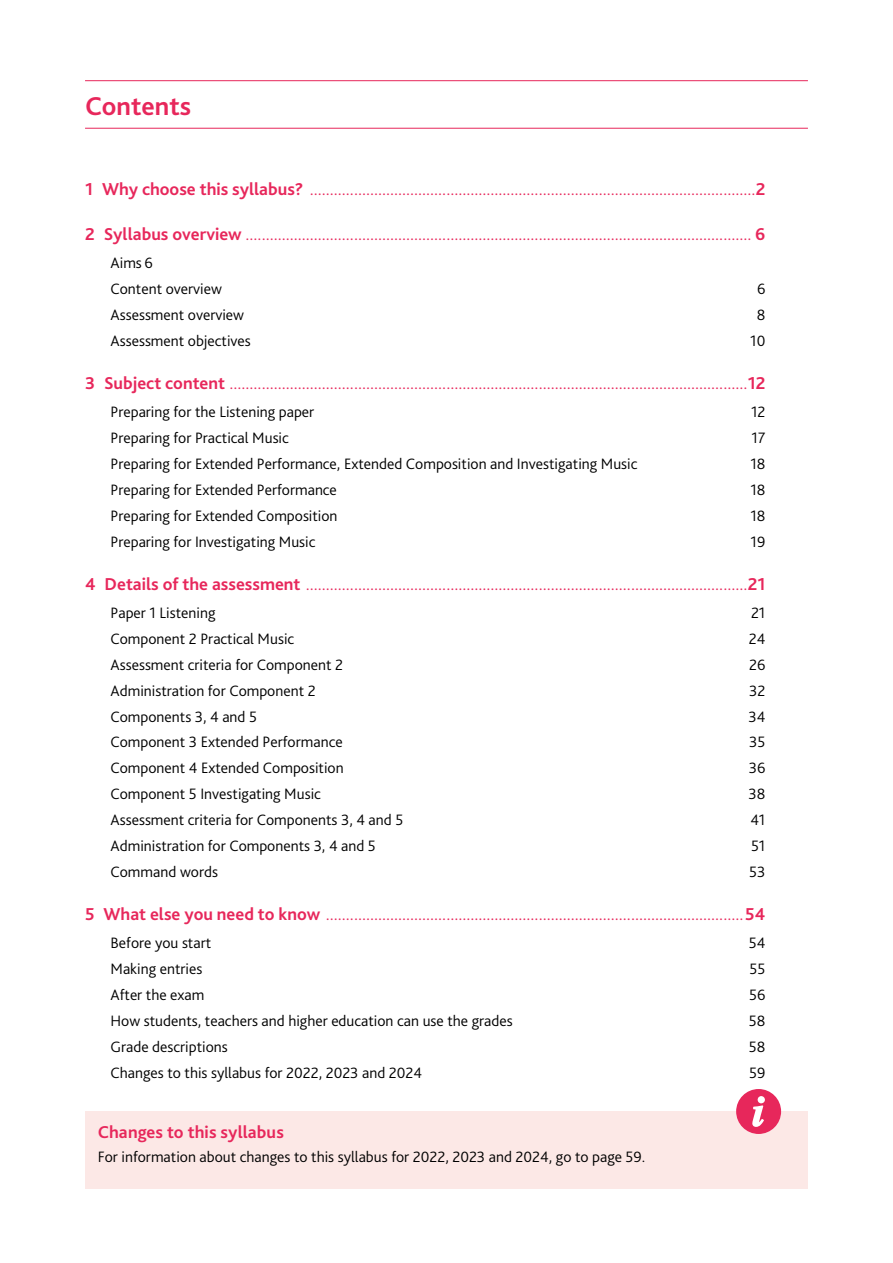
<style>
.page{position:relative;width:893px;height:1263px;background:#fff}
.page>*{position:absolute;margin:0;border:0;box-sizing:border-box;transform-origin:0 0}
.t1{font:700 27px "Bliss Pro";color:#e7275b}
.t2{font:300 18px "Bliss Pro";color:#e7275b}
.t3{font:700 18px "Bliss Pro";letter-spacing:.005em;color:#e7275b}
.t4{font:300 15.75px/26px "Bliss Pro";color:#000}
.s1{font-weight:700}
</style>
<div class="page">
<hr style="left:85px;top:80px;width:723px;height:1px;background:#e7275b">
<hr style="left:85px;top:128px;width:723px;height:1px;background:#e7275b">
<div style="left:85px;top:1111px;width:723px;height:78px;background:#fce8e6"></div>
<svg style="left:736px;top:1089px;width:45px;height:45px"></svg>
<h1 class="t1" style="left:85px;top:89px;width:108px">Contents</h1>
<p class="t2" style="left:85px;top:177px;width:682px"><span class="s1">1 Why choose this syllabus?</span> ...............................................................................................................<span class="s1">2</span></p>
<p class="t2" style="left:85px;top:223px;width:682px"><span class="s1">2 Syllabus overview</span> .............................................................................................................................. <span class="s1">6</span></p>
<p class="t4" style="left:111px;top:250px;width:113px">Aims 6<br>Content overview</p>
<p class="t4" style="left:757px;top:276px;width:10px">6</p>
<p class="t4" style="left:111px;top:302px;width:135px">Assessment overview</p>
<p class="t4" style="left:757px;top:302px;width:10px">8</p>
<p class="t4" style="left:111px;top:328px;width:142px">Assessment objectives</p>
<p class="t4" style="left:750px;top:328px;width:17px">10</p>
<p class="t2" style="left:85px;top:372px;width:682px"><span class="s1">3 Subject content</span> .................................................................................................................................<span class="s1">12</span></p>
<p class="t4" style="left:111px;top:399px;width:205px">Preparing for the Listening paper</p>
<p class="t4" style="left:751px;top:399px;width:16px">12</p>
<p class="t4" style="left:111px;top:425px;width:180px">Preparing for Practical Music</p>
<p class="t4" style="left:752px;top:425px;width:15px">17</p>
<p class="t4" style="left:111px;top:451px;width:528px">Preparing for Extended Performance, Extended Composition and Investigating Music</p>
<p class="t4" style="left:750px;top:451px;width:17px">18</p>
<p class="t4" style="left:111px;top:477px;width:228px">Preparing for Extended Performance</p>
<p class="t4" style="left:750px;top:477px;width:17px">18</p>
<p class="t4" style="left:111px;top:502px;width:229px">Preparing for Extended Composition</p>
<p class="t4" style="left:750px;top:502px;width:17px">18</p>
<p class="t4" style="left:111px;top:528px;width:206px">Preparing for Investigating Music</p>
<p class="t4" style="left:751px;top:528px;width:16px">19</p>
<p class="t2" style="left:85px;top:573px;width:682px"><span class="s1">4 Details of the assessment</span> ..............................................................................................................<span class="s1">21</span></p>
<p class="t4" style="left:111px;top:600px;width:106px">Paper 1 Listening</p>
<p class="t4" style="left:751px;top:600px;width:16px">21</p>
<p class="t4" style="left:111px;top:626px;width:185px">Component 2 Practical Music</p>
<p class="t4" style="left:749px;top:626px;width:18px">24</p>
<p class="t4" style="left:111px;top:651px;width:234px">Assessment criteria for Component 2</p>
<p class="t4" style="left:749px;top:651px;width:18px">26</p>
<p class="t4" style="left:111px;top:677px;width:207px">Administration for Component 2</p>
<p class="t4" style="left:749px;top:677px;width:18px">32</p>
<p class="t4" style="left:111px;top:703px;width:148px">Components 3, 4 and 5</p>
<p class="t4" style="left:748px;top:703px;width:18px">34</p>
<p class="t4" style="left:111px;top:729px;width:234px">Component 3 Extended Performance</p>
<p class="t4" style="left:749px;top:729px;width:18px">35</p>
<p class="t4" style="left:111px;top:755px;width:235px">Component 4 Extended Composition</p>
<p class="t4" style="left:749px;top:755px;width:18px">36</p>
<p class="t4" style="left:111px;top:781px;width:212px">Component 5 Investigating Music</p>
<p class="t4" style="left:748px;top:781px;width:18px">38</p>
<p class="t4" style="left:111px;top:807px;width:294px">Assessment criteria for Components 3, 4 and 5</p>
<p class="t4" style="left:750px;top:807px;width:17px">41</p>
<p class="t4" style="left:111px;top:833px;width:267px">Administration for Components 3, 4 and 5</p>
<p class="t4" style="left:751px;top:833px;width:16px">51</p>
<p class="t4" style="left:111px;top:858px;width:109px">Command words</p>
<p class="t4" style="left:749px;top:858px;width:18px">53</p>
<p class="t2" style="left:85px;top:903px;width:682px"><span class="s1">5 What else you need to know</span> ........................................................................................................<span class="s1">54</span></p>
<p class="t4" style="left:111px;top:930px;width:102px">Before you start</p>
<p class="t4" style="left:749px;top:930px;width:18px">54</p>
<p class="t4" style="left:111px;top:956px;width:93px">Making entries</p>
<p class="t4" style="left:749px;top:956px;width:17px">55</p>
<p class="t4" style="left:111px;top:982px;width:95px">After the exam</p>
<p class="t4" style="left:749px;top:982px;width:18px">56</p>
<p class="t4" style="left:111px;top:1007px;width:404px">How students, teachers and higher education can use the grades</p>
<p class="t4" style="left:749px;top:1007px;width:18px">58</p>
<p class="t4" style="left:111px;top:1033px;width:119px">Grade descriptions</p>
<p class="t4" style="left:749px;top:1033px;width:18px">58</p>
<p class="t4" style="left:111px;top:1059px;width:313px">Changes to this syllabus for 2022, 2023 and 2024</p>
<p class="t4" style="left:749px;top:1059px;width:18px">59</p>
<p class="t3" style="left:98px;top:1121px;width:188px">Changes to this syllabus</p>
<p class="t4" style="left:98px;top:1143px;width:549px">For information about changes to this syllabus for 2022, 2023 and 2024, go to page 59.</p>
</div>
